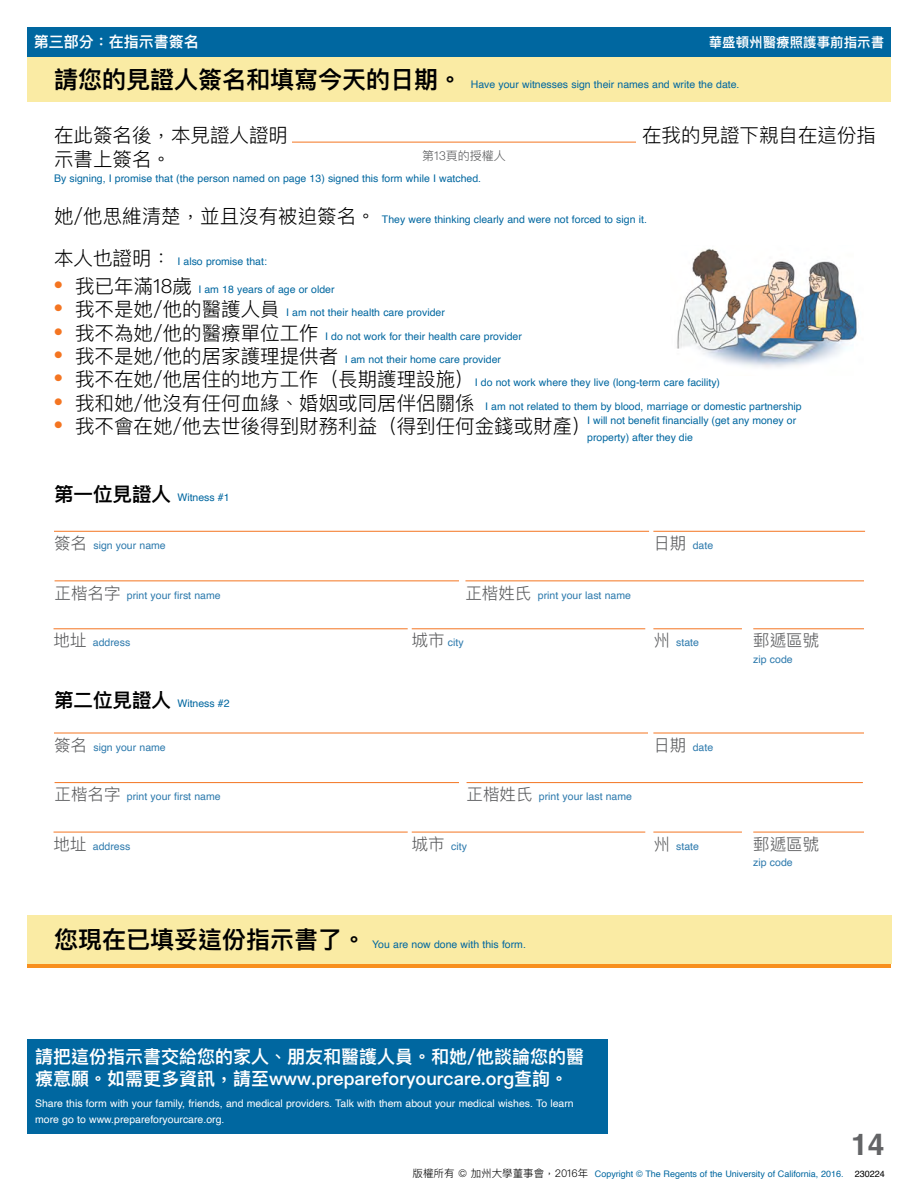
<style>
.page{position:relative;width:918px;height:1188px;background:#fff}
.page>*{position:absolute;margin:0;border:0;box-sizing:border-box;transform-origin:0 0}
.t1{font:700 30px "Helvetica";color:#636466}
.Instruction_1_-zh{font:600 24px "Ping Fang TC";color:#000}
.Paragraph_1_-zh{font:300 19.5px "Ping Fang TC";color:#000}
.Instruction_2_White{font:600 18px/21.6px "Ping Fang TC";color:#fff}
.Response_Label_-zh{font:300 16.5px "Ping Fang TC";color:#58595b}
.t2{font:600 15px "Ping Fang TC";color:#fff}
.t3{font:600 13.5px "Ping Fang TC";color:#fff}
.Response_Label_-zh-2{font:300 12px "Ping Fang TC";color:#58595b}
.Paragraph_1_-zh-2{font:10.5px/16.5px "Helvetica";color:#0067a0}
.Response_Label_-zh-3{font:10.5px "Helvetica";color:#2d7aad}
.Instruction_2_White-2{font:10.5px/16.5px "Helvetica";color:#fff}
.Instruction_1_-zh-2{font:10.5px "Helvetica";color:#0067a0}
.Title_3_-zh{font:10.5px "Helvetica";color:#0067a0}
.t4{font:9px "Helvetica";color:#0067a0}
.s1{font-family:"Ping Fang TC";font-weight:300;font-size:19.5px;color:#000}
.s2{font-family:"Arial";font-weight:700;font-size:24px;color:#f47521}
.s3{font-family:"Ping Fang TC";font-weight:600;font-size:19.5px;color:#000}
.s4{font-family:"Ping Fang TC";font-weight:300;font-size:16.5px;color:#58595b}
.s5{font-family:"Ping Fang TC";font-weight:300;font-size:10.5px;color:#000}
.s6{color:#000}
</style>
<div class="page">
<div style="left:27px;top:27px;width:864px;height:42px;background:#0067a0"></div>
<div style="left:27px;top:57px;width:864px;height:45px;background:#faeba4"></div>
<img style="left:677px;top:248px;width:180px;height:120px">
<svg style="left:27px;top:963px;width:864px;height:5px;background:#f7a138"></svg>
<hr style="left:54px;top:531px;width:595px;height:1px;background:#f47521">
<hr style="left:55px;top:580px;width:404px;height:1px;background:#f47521">
<hr style="left:653px;top:531px;width:212px;height:1px;background:#f47521">
<hr style="left:465px;top:580px;width:399px;height:1px;background:#f47521">
<hr style="left:54px;top:733px;width:594px;height:1px;background:#f47521">
<hr style="left:55px;top:782px;width:404px;height:1px;background:#f47521">
<hr style="left:653px;top:733px;width:211px;height:1px;background:#f47521">
<hr style="left:467px;top:782px;width:396px;height:1px;background:#f47521">
<hr style="left:292px;top:142px;width:344px;height:1px;background:#f47521">
<hr style="left:54px;top:628px;width:354px;height:1px;background:#f47521">
<hr style="left:412px;top:628px;width:233px;height:1px;background:#f47521">
<hr style="left:653px;top:628px;width:89px;height:1px;background:#f47521">
<hr style="left:753px;top:628px;width:111px;height:1px;background:#f47521">
<hr style="left:54px;top:832px;width:354px;height:1px;background:#f47521">
<hr style="left:412px;top:832px;width:233px;height:1px;background:#f47521">
<hr style="left:653px;top:832px;width:89px;height:1px;background:#f47521">
<hr style="left:753px;top:832px;width:111px;height:1px;background:#f47521">
<div style="left:27px;top:1040px;width:581px;height:94px;background:#0067a0"></div>
<div style="left:27px;top:915px;width:864px;height:48px;background:#faeba4"></div>
<h3 class="t2" style="left:34px;top:33px;width:166px">第三部分：在指示書簽名</h3>
<p class="t3" style="left:709px;top:34px;width:177px">華盛頓州醫療照護事前指示書</p>
<p class="Instruction_1_-zh" style="left:54px;top:65px;width:409px">請您的見證人簽名和填寫今天的日期。</p>
<p class="Instruction_1_-zh-2" style="left:471px;top:76px;width:270px">Have your witnesses sign their names and write the date.</p>
<p class="Paragraph_1_-zh" style="left:54px;top:123px;width:235px">在此簽名後，本見證人證明</p>
<p class="Paragraph_1_-zh" style="left:642px;top:123px;width:235px">在我的見證下親自在這份指</p>
<p class="Paragraph_1_-zh" style="left:54px;top:147px;width:118px">示書上簽名。</p>
<p class="Paragraph_1_-zh-2" style="left:54px;top:170px;width:429px">By signing, I promise that (the person named on page 13) signed this form while I watched.</p>
<p class="Paragraph_1_-zh-2" style="left:54px;top:212px;width:594px"><span class="s1">她/他思維清楚，並且沒有被迫簽名。</span> They were thinking clearly and were not forced to sign it.</p>
<p class="Paragraph_1_-zh-2" style="left:54px;top:253px;width:215px"><span class="s1">本人也證明：</span> I also promise that:</p>
<p class="Paragraph_1_-zh-2" style="left:54px;top:281px;width:282px"><span class="s2">•</span> <span class="s1">我已年滿18歲</span> I am 18 years of age or older</p>
<p class="Paragraph_1_-zh-2" style="left:54px;top:304px;width:392px"><span class="s2">•</span> <span class="s1">我不是她/他的醫護人員</span> I am not their health care provider</p>
<p class="Paragraph_1_-zh-2" style="left:54px;top:328px;width:469px"><span class="s2">•</span> <span class="s1">我不為她/他的醫療單位工作</span> I do not work for their health care provider</p>
<p class="Paragraph_1_-zh-2" style="left:54px;top:351px;width:449px"><span class="s2">•</span> <span class="s1">我不是她/他的居家護理提供者</span> I am not their home care provider</p>
<p class="Paragraph_1_-zh-2" style="left:54px;top:375px;width:668px"><span class="s2">•</span> <span class="s1">我不在她/他居住的地方工作（長期護理設施）</span>I do not work where they live (long-term care facility)</p>
<p class="Paragraph_1_-zh-2" style="left:54px;top:398px;width:749px"><span class="s2">•</span> <span class="s1">我和她/他沒有任何血緣、婚姻或同居伴侶關係</span> I am not related to them by blood, marriage or domestic partnership</p>
<p class="Paragraph_1_-zh" style="left:54px;top:414px;width:539px"><span class="s2">•</span> 我不會在她/他去世後得到財務利益（得到任何金錢或財產）</p>
<p class="Response_Label_-zh-2" style="left:422px;top:148px;width:85px">第13頁的授權人</p>
<p class="Paragraph_1_-zh-2" style="left:587px;top:413px;width:210px">I will not benefit financially (get any money or property) after they die</p>
<p class="Title_3_-zh" style="left:54px;top:490px;width:177px"><span class="s3">第一位見證人</span> Witness #1</p>
<p class="Response_Label_-zh-3" style="left:54px;top:537px;width:113px"><span class="s4">簽名</span> sign your name</p>
<p class="Response_Label_-zh-3" style="left:55px;top:587px;width:168px"><span class="s4">正楷名字</span> print your first name</p>
<p class="Response_Label_-zh-3" style="left:465px;top:587px;width:167px"><span class="s4">正楷姓氏</span> print your last name</p>
<p class="Response_Label_-zh-3" style="left:653px;top:537px;width:61px"><span class="s4">日期</span> date</p>
<p class="Response_Label_-zh-3" style="left:54px;top:635px;width:78px"><span class="s4">地址</span> address</p>
<p class="Response_Label_-zh-3" style="left:412px;top:635px;width:53px"><span class="s4">城市</span> city</p>
<p class="Response_Label_-zh-3" style="left:653px;top:635px;width:47px"><span class="s4">州</span> state</p>
<p class="Response_Label_-zh" style="left:753px;top:630px;width:67px">郵遞區號</p>
<p class="Response_Label_-zh-3" style="left:753px;top:651px;width:41px">zip code</p>
<p class="Title_3_-zh" style="left:54px;top:695px;width:177px"><span class="s3">第二位見證人</span> Witness #2</p>
<p class="Response_Label_-zh-3" style="left:54px;top:739px;width:113px"><span class="s4">簽名</span> sign your name</p>
<p class="Response_Label_-zh-3" style="left:55px;top:788px;width:168px"><span class="s4">正楷名字</span> print your first name</p>
<p class="Response_Label_-zh-3" style="left:467px;top:788px;width:167px"><span class="s4">正楷姓氏</span> print your last name</p>
<p class="Response_Label_-zh-3" style="left:653px;top:739px;width:61px"><span class="s4">日期</span> date</p>
<p class="Response_Label_-zh-3" style="left:54px;top:838px;width:78px"><span class="s4">地址</span> address</p>
<p class="Response_Label_-zh-3" style="left:412px;top:838px;width:57px"><span class="s4">城市</span> city</p>
<p class="Response_Label_-zh-3" style="left:653px;top:838px;width:47px"><span class="s4">州</span> state</p>
<p class="Response_Label_-zh" style="left:753px;top:834px;width:67px">郵遞區號</p>
<p class="Response_Label_-zh-3" style="left:753px;top:854px;width:41px">zip code</p>
<p class="Instruction_1_-zh" style="left:54px;top:924px;width:313px">您現在已填妥這份指示書了。</p>
<p class="Instruction_1_-zh-2" style="left:372px;top:936px;width:155px">You are now done with this form.</p>
<p class="Instruction_2_White" style="left:35px;top:1046px;width:551px">請把這份指示書交給您的家人、朋友和醫護人員。和她/他談論您的醫療意願。如需更多資訊，請至www.prepareforyourcare.org查詢。</p>
<p class="Instruction_2_White-2" style="left:35px;top:1095px;width:540px">Share this form with your family, friends, and medical providers. Talk with them about your medical wishes. To learn more go to www.prepareforyourcare.org.</p>
<h1 class="t1" style="left:851px;top:1126px;width:35px">14</h1>
<p class="t4" style="left:413px;top:1167px;width:474px"><span class="s5">版權所有 © 加州大學董事會，2016年</span> Copyright © The Regents of the University of California, 2016. <span class="s6">230224</span></p>
</div>
